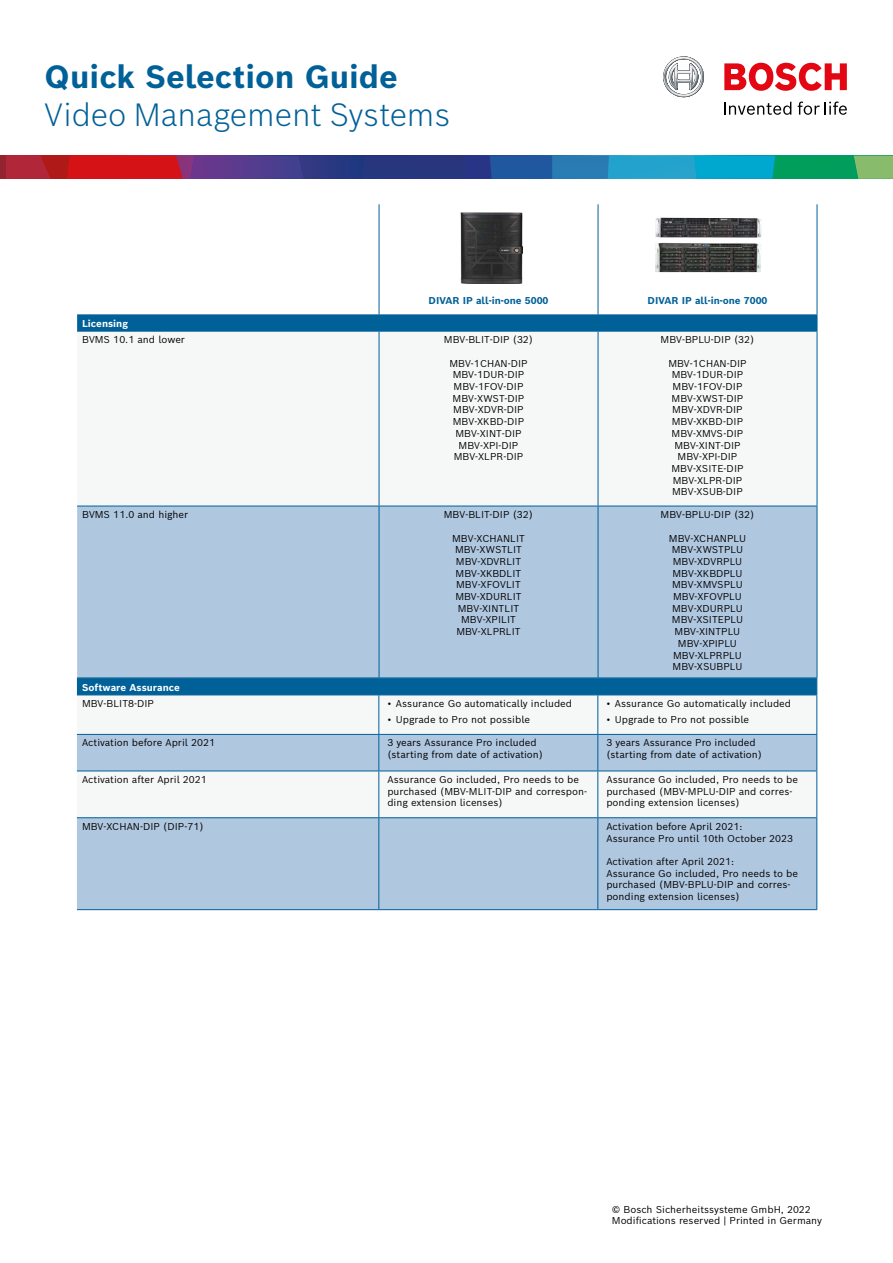
<style>
.page{position:relative;width:893px;height:1263px;background:#fff}
.page>*{position:absolute;margin:0;border:0;box-sizing:border-box;transform-origin:0 0}
.t1{font:300 31.5px "Bosch Sans";color:#006098}
.t2{font:700 31.5px "Bosch Sans";color:#006098}
.t3{font:9.75px/11.7px "Bosch Sans";color:#000}
.t4{font:700 9.75px "Bosch Sans";color:#006098}
.t5{font:700 9.75px "Bosch Sans";color:#fff}
</style>
<div class="page">
<img style="left:460px;top:213px;width:62px;height:71px">
<img style="left:655px;top:218px;width:106px;height:54px">
<div style="left:77px;top:332px;width:740px;height:174px;background:#f6f7f7"></div>
<div style="left:77px;top:507px;width:740px;height:170px;background:#b0c7e0"></div>
<hr style="left:379px;top:204px;width:1px;height:110px;background:#006098">
<hr style="left:598px;top:204px;width:1px;height:110px;background:#006098">
<hr style="left:817px;top:204px;width:1px;height:110px;background:#006098">
<hr style="left:77px;top:314px;width:302px;height:1px;background:#006098">
<hr style="left:379px;top:314px;width:219px;height:1px;background:#006098">
<hr style="left:598px;top:314px;width:219px;height:1px;background:#006098">
<div style="left:77px;top:315px;width:741px;height:16px;background:#006098"></div>
<hr style="left:77px;top:331px;width:302px;height:1px;background:#006098">
<hr style="left:379px;top:331px;width:219px;height:1px;background:#006098">
<hr style="left:379px;top:332px;width:1px;height:174px;background:#006098">
<hr style="left:598px;top:331px;width:219px;height:1px;background:#006098">
<hr style="left:598px;top:332px;width:1px;height:174px;background:#006098">
<hr style="left:817px;top:332px;width:1px;height:174px;background:#006098">
<hr style="left:77px;top:506px;width:302px;height:1px;background:#006098">
<hr style="left:379px;top:506px;width:219px;height:1px;background:#006098">
<hr style="left:379px;top:506px;width:1px;height:171px;background:#006098">
<hr style="left:598px;top:506px;width:219px;height:1px;background:#006098">
<hr style="left:598px;top:506px;width:1px;height:171px;background:#006098">
<hr style="left:817px;top:506px;width:1px;height:171px;background:#006098">
<hr style="left:77px;top:677px;width:302px;height:1px;background:#006098">
<hr style="left:379px;top:677px;width:219px;height:1px;background:#006098">
<hr style="left:598px;top:677px;width:219px;height:1px;background:#006098">
<div style="left:0;top:156px;width:5px;height:23px;background:#942330"></div>
<svg style="left:5px;top:156px;width:888px;height:23px;background:#4a5b7e"></svg>
<svg style="left:663px;top:56px;width:41px;height:41px"></svg>
<svg style="left:724px;top:102px;width:67px;height:13px"></svg>
<svg style="left:798px;top:102px;width:49px;height:13px"></svg>
<svg style="left:724px;top:63px;width:123px;height:28px"></svg>
<div style="left:77px;top:695px;width:739px;height:39px;background:#f6f7f7"></div>
<svg style="left:77px;top:735px;width:739px;height:174px;fill:#b0c7e0"></svg>
<hr style="left:378px;top:695px;width:1px;height:39px;background:#006098">
<hr style="left:597px;top:695px;width:1px;height:39px;background:#006098">
<hr style="left:816px;top:695px;width:1px;height:39px;background:#006098">
<hr style="left:77px;top:734px;width:302px;height:1px;background:#006098">
<hr style="left:379px;top:734px;width:219px;height:1px;background:#006098">
<hr style="left:378px;top:735px;width:1px;height:36px;background:#006098">
<hr style="left:598px;top:734px;width:219px;height:1px;background:#006098">
<hr style="left:597px;top:735px;width:1px;height:36px;background:#006098">
<hr style="left:816px;top:735px;width:1px;height:36px;background:#006098">
<hr style="left:77px;top:771px;width:302px;height:1px;background:#006098">
<hr style="left:379px;top:771px;width:219px;height:1px;background:#006098">
<hr style="left:378px;top:771px;width:1px;height:46px;background:#006098">
<hr style="left:598px;top:771px;width:219px;height:1px;background:#006098">
<hr style="left:597px;top:771px;width:1px;height:46px;background:#006098">
<hr style="left:816px;top:771px;width:1px;height:46px;background:#006098">
<hr style="left:77px;top:817px;width:302px;height:1px;background:#006098">
<hr style="left:379px;top:817px;width:219px;height:1px;background:#006098">
<hr style="left:378px;top:818px;width:1px;height:91px;background:#006098">
<hr style="left:598px;top:817px;width:219px;height:1px;background:#006098">
<hr style="left:597px;top:818px;width:1px;height:91px;background:#006098">
<hr style="left:816px;top:818px;width:1px;height:91px;background:#006098">
<hr style="left:77px;top:909px;width:302px;height:1px;background:#006098">
<hr style="left:379px;top:909px;width:219px;height:1px;background:#006098">
<hr style="left:598px;top:909px;width:219px;height:1px;background:#006098">
<div style="left:77px;top:679px;width:740px;height:15px;background:#006098"></div>
<hr style="left:77px;top:694px;width:302px;height:1px;background:#006098">
<hr style="left:379px;top:694px;width:219px;height:1px;background:#006098">
<hr style="left:598px;top:694px;width:219px;height:1px;background:#006098">
<hr style="left:77px;top:678px;width:302px;height:1px;background:#006098">
<hr style="left:379px;top:678px;width:219px;height:1px;background:#006098">
<hr style="left:598px;top:678px;width:219px;height:1px;background:#006098">
<h1 class="t2" style="left:45px;top:56px;width:355px">Quick Selection Guide</h1>
<h1 class="t1" style="left:45px;top:94px;width:407px">Video Management Systems</h1>
<p class="t4" style="left:429px;top:294px;width:121px">DIVAR IP all-in-one 5000</p>
<p class="t4" style="left:648px;top:294px;width:121px">DIVAR IP all-in-one 7000</p>
<p class="t5" style="left:82px;top:317px;width:47px">Licensing</p>
<p class="t3" style="left:82px;top:333px;width:104px">BVMS 10.1 and lower</p>
<p class="t3" style="left:444px;top:333px;width:91px">MBV-BLIT-DIP (32)</p>
<p class="t3" style="left:449px;top:357px;width:80px;text-align:center">MBV-1CHAN-DIP<br>MBV-1DUR-DIP<br>MBV-1FOV-DIP<br>MBV-XWST-DIP<br>MBV-XDVR-DIP<br>MBV-XKBD-DIP<br>MBV-XINT-DIP<br>MBV-XPI-DIP<br>MBV-XLPR-DIP</p>
<p class="t3" style="left:82px;top:508px;width:107px">BVMS 11.0 and higher</p>
<p class="t3" style="left:444px;top:508px;width:91px">MBV-BLIT-DIP (32)</p>
<p class="t3" style="left:452px;top:532px;width:74px;text-align:center">MBV-XCHANLIT<br>MBV-XWSTLIT<br>MBV-XDVRLIT<br>MBV-XKBDLIT<br>MBV-XFOVLIT<br>MBV-XDURLIT<br>MBV-XINTLIT<br>MBV-XPILIT<br>MBV-XLPRLIT</p>
<p class="t5" style="left:82px;top:681px;width:99px">Software Assurance</p>
<p class="t3" style="left:82px;top:697px;width:73px">MBV-BLIT8-DIP</p>
<p class="t3" style="left:387px;top:697px;width:186px">• Assurance Go automatically included</p>
<p class="t3" style="left:387px;top:713px;width:144px">• Upgrade to Pro not possible</p>
<p class="t3" style="left:661px;top:333px;width:95px">MBV-BPLU-DIP (32)</p>
<p class="t3" style="left:668px;top:357px;width:80px;text-align:center">MBV-1CHAN-DIP<br>MBV-1DUR-DIP<br>MBV-1FOV-DIP<br>MBV-XWST-DIP<br>MBV-XDVR-DIP<br>MBV-XKBD-DIP<br>MBV-XMVS-DIP<br>MBV-XINT-DIP<br>MBV-XPI-DIP<br>MBV-XSITE-DIP<br>MBV-XLPR-DIP<br>MBV-XSUB-DIP</p>
<p class="t3" style="left:661px;top:508px;width:95px">MBV-BPLU-DIP (32)</p>
<p class="t3" style="left:669px;top:532px;width:79px;text-align:center">MBV-XCHANPLU<br>MBV-XWSTPLU<br>MBV-XDVRPLU<br>MBV-XKBDPLU<br>MBV-XMVSPLU<br>MBV-XFOVPLU<br>MBV-XDURPLU<br>MBV-XSITEPLU<br>MBV-XINTPLU<br>MBV-XPIPLU<br>MBV-XLPRPLU<br>MBV-XSUBPLU</p>
<p class="t3" style="left:606px;top:697px;width:186px">• Assurance Go automatically included</p>
<p class="t3" style="left:606px;top:713px;width:144px">• Upgrade to Pro not possible</p>
<p class="t3" style="left:82px;top:737px;width:135px">Activation before April 2021</p>
<p class="t3" style="left:387px;top:737px;width:157px">3 years Assurance Pro included (starting from date of activation)</p>
<p class="t3" style="left:606px;top:737px;width:157px">3 years Assurance Pro included (starting from date of activation)</p>
<p class="t3" style="left:82px;top:773px;width:126px">Activation after April 2021</p>
<p class="t3" style="left:387px;top:773px;width:201px">Assurance Go included, Pro needs to be purchased (MBV-MLIT-DIP and correspon&shy;ding extension licenses)</p>
<p class="t3" style="left:606px;top:773px;width:193px">Assurance Go included, Pro needs to be purchased (MBV-MPLU-DIP and corres&shy;ponding extension licenses)</p>
<p class="t3" style="left:82px;top:820px;width:123px">MBV-XCHAN-DIP (DIP-71)</p>
<p class="t3" style="left:606px;top:820px;width:188px">Activation before April 2021:<br>Assurance Pro until 10th October 2023</p>
<p class="t3" style="left:606px;top:855px;width:193px">Activation after April 2021:<br>Assurance Go included, Pro needs to be purchased (MBV-BPLU-DIP and corres&shy;ponding extension licenses)</p>
<p class="t3" style="left:612px;top:1203px;width:212px">© Bosch Sicherheitssysteme GmbH, 2022<br>Modifications reserved | Printed in Germany</p>
</div>
